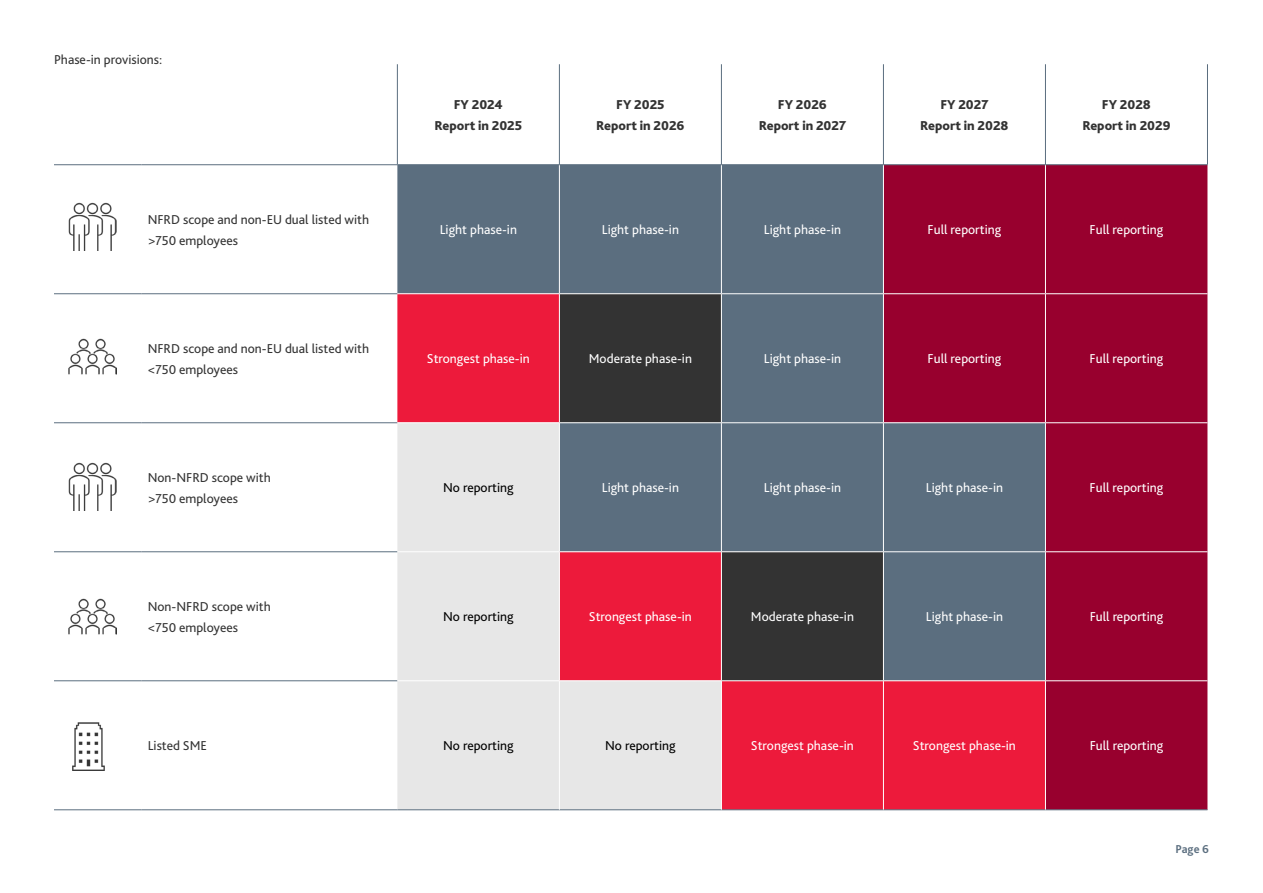
<style>
.page{position:relative;width:1263px;height:893px;background:#fff}
.page>*{position:absolute;margin:0;border:0;box-sizing:border-box;transform-origin:0 0}
.t1{font:13.5px "Bliss Pro";color:#fff}
.t2{font:13.5px/21px "Bliss Pro";color:#333}
.t3{font:800 13.5px/21px "Bliss Pro";color:#333;text-align:center}
.t4{font:13.5px "Bliss Pro";color:#000}
.t5{font:700 12px "Bliss 2";color:#5b6e7f}
</style>
<div class="page">
<div style="left:397px;top:165px;width:486px;height:128px;background:#5b6e7f"></div>
<div style="left:884px;top:165px;width:323px;height:644px;background:#98002e"></div>
<svg style="left:397px;top:294px;width:648px;height:515px;background:#ae324f"></svg>
<svg style="left:560px;top:294px;width:323px;height:386px;background:#475059"></svg>
<svg style="left:397px;top:423px;width:324px;height:386px;background:#d0b1b9"></svg>
<hr style="left:54px;top:809px;width:88px;height:1px;background:#5b6e7f">
<hr style="left:142px;top:809px;width:255px;height:1px;background:#5b6e7f">
<hr style="left:397px;top:809px;width:162px;height:1px;background:#5b6e7f">
<hr style="left:559px;top:809px;width:162px;height:1px;background:#5b6e7f">
<hr style="left:721px;top:809px;width:162px;height:1px;background:#5b6e7f">
<hr style="left:883px;top:809px;width:162px;height:1px;background:#5b6e7f">
<hr style="left:1045px;top:809px;width:162px;height:1px;background:#5b6e7f">
<hr style="left:54px;top:293px;width:88px;height:1px;background:#5b6e7f">
<hr style="left:142px;top:293px;width:255px;height:1px;background:#5b6e7f">
<hr style="left:54px;top:422px;width:88px;height:1px;background:#5b6e7f">
<hr style="left:142px;top:422px;width:255px;height:1px;background:#5b6e7f">
<hr style="left:54px;top:551px;width:88px;height:1px;background:#5b6e7f">
<hr style="left:142px;top:551px;width:255px;height:1px;background:#5b6e7f">
<hr style="left:54px;top:680px;width:88px;height:1px;background:#5b6e7f">
<hr style="left:142px;top:680px;width:255px;height:1px;background:#5b6e7f">
<hr style="left:559px;top:165px;width:1px;height:128px;background:#fff">
<hr style="left:721px;top:165px;width:1px;height:128px;background:#fff">
<hr style="left:1045px;top:165px;width:1px;height:128px;background:#fff">
<hr style="left:559px;top:294px;width:1px;height:128px;background:#fff">
<hr style="left:721px;top:294px;width:1px;height:128px;background:#fff">
<hr style="left:883px;top:293px;width:162px;height:1px;background:#fff">
<hr style="left:883px;top:294px;width:1px;height:128px;background:#fff">
<hr style="left:1045px;top:293px;width:162px;height:1px;background:#fff">
<hr style="left:1045px;top:294px;width:1px;height:128px;background:#fff">
<hr style="left:397px;top:422px;width:162px;height:1px;background:#fff">
<hr style="left:559px;top:422px;width:162px;height:1px;background:#fff">
<hr style="left:559px;top:423px;width:1px;height:128px;background:#fff">
<hr style="left:721px;top:422px;width:162px;height:1px;background:#fff">
<hr style="left:721px;top:423px;width:1px;height:128px;background:#fff">
<hr style="left:883px;top:422px;width:162px;height:1px;background:#fff">
<hr style="left:883px;top:423px;width:1px;height:128px;background:#fff">
<hr style="left:1045px;top:422px;width:162px;height:1px;background:#fff">
<hr style="left:1045px;top:423px;width:1px;height:128px;background:#fff">
<hr style="left:397px;top:551px;width:162px;height:1px;background:#fff">
<hr style="left:559px;top:551px;width:162px;height:1px;background:#fff">
<hr style="left:559px;top:552px;width:1px;height:128px;background:#fff">
<hr style="left:721px;top:551px;width:162px;height:1px;background:#fff">
<hr style="left:721px;top:552px;width:1px;height:128px;background:#fff">
<hr style="left:883px;top:551px;width:162px;height:1px;background:#fff">
<hr style="left:883px;top:552px;width:1px;height:128px;background:#fff">
<hr style="left:1045px;top:551px;width:162px;height:1px;background:#fff">
<hr style="left:1045px;top:552px;width:1px;height:128px;background:#fff">
<hr style="left:397px;top:680px;width:162px;height:1px;background:#fff">
<hr style="left:559px;top:680px;width:162px;height:1px;background:#fff">
<hr style="left:559px;top:681px;width:1px;height:129px;background:#fff">
<hr style="left:721px;top:680px;width:162px;height:1px;background:#fff">
<hr style="left:721px;top:681px;width:1px;height:129px;background:#fff">
<hr style="left:883px;top:680px;width:162px;height:1px;background:#fff">
<hr style="left:883px;top:681px;width:1px;height:129px;background:#fff">
<hr style="left:1045px;top:680px;width:162px;height:1px;background:#fff">
<hr style="left:1045px;top:681px;width:1px;height:129px;background:#fff">
<hr style="left:54px;top:164px;width:88px;height:1px;background:#5b6e7f">
<hr style="left:142px;top:164px;width:255px;height:1px;background:#5b6e7f">
<hr style="left:397px;top:164px;width:162px;height:1px;background:#5b6e7f">
<hr style="left:559px;top:164px;width:162px;height:1px;background:#5b6e7f">
<hr style="left:721px;top:164px;width:162px;height:1px;background:#5b6e7f">
<hr style="left:883px;top:164px;width:162px;height:1px;background:#5b6e7f">
<hr style="left:1045px;top:164px;width:163px;height:1px;background:#5b6e7f">
<hr style="left:397px;top:64px;width:1px;height:101px;background:#5b6e7f">
<hr style="left:559px;top:64px;width:1px;height:101px;background:#5b6e7f">
<hr style="left:721px;top:64px;width:1px;height:101px;background:#5b6e7f">
<hr style="left:883px;top:64px;width:1px;height:101px;background:#5b6e7f">
<hr style="left:1045px;top:64px;width:1px;height:101px;background:#5b6e7f">
<hr style="left:1207px;top:64px;width:1px;height:101px;background:#5b6e7f">
<img style="left:68px;top:202px;width:49px;height:49px">
<img style="left:68px;top:462px;width:49px;height:48px">
<img style="left:68px;top:338px;width:49px;height:37px">
<img style="left:68px;top:598px;width:49px;height:37px">
<img style="left:72px;top:722px;width:33px;height:48px">
<p class="t2" style="left:54px;top:49px;width:110px">Phase-in provisions:</p>
<p class="t3" style="left:435px;top:94px;width:89px">FY 2024<br>Report in 2025</p>
<p class="t3" style="left:596px;top:94px;width:90px">FY 2025<br>Report in 2026</p>
<p class="t3" style="left:759px;top:94px;width:89px">FY 2026<br>Report in 2027</p>
<p class="t3" style="left:920px;top:94px;width:90px">FY 2027<br>Report in 2028</p>
<p class="t3" style="left:1082px;top:94px;width:90px">FY 2028<br>Report in 2029</p>
<p class="t2" style="left:148px;top:209px;width:223px">NFRD scope and non-EU dual listed with &gt;750 employees</p>
<p class="t1" style="left:440px;top:221px;width:79px">Light phase-in</p>
<p class="t1" style="left:602px;top:221px;width:79px">Light phase-in</p>
<p class="t1" style="left:764px;top:221px;width:79px">Light phase-in</p>
<p class="t1" style="left:928px;top:221px;width:75px">Full reporting</p>
<p class="t1" style="left:1090px;top:221px;width:75px">Full reporting</p>
<p class="t2" style="left:148px;top:338px;width:223px">NFRD scope and non-EU dual listed with &lt;750 employees</p>
<p class="t1" style="left:427px;top:351px;width:104px">Strongest phase-in</p>
<p class="t1" style="left:589px;top:351px;width:105px">Moderate phase-in</p>
<p class="t1" style="left:764px;top:351px;width:79px">Light phase-in</p>
<p class="t1" style="left:928px;top:351px;width:75px">Full reporting</p>
<p class="t1" style="left:1090px;top:351px;width:75px">Full reporting</p>
<p class="t2" style="left:148px;top:467px;width:125px">Non-NFRD scope with &gt;750 employees</p>
<p class="t4" style="left:443px;top:480px;width:72px">No reporting</p>
<p class="t1" style="left:602px;top:480px;width:79px">Light phase-in</p>
<p class="t1" style="left:764px;top:480px;width:79px">Light phase-in</p>
<p class="t1" style="left:926px;top:480px;width:79px">Light phase-in</p>
<p class="t1" style="left:1090px;top:480px;width:75px">Full reporting</p>
<p class="t2" style="left:148px;top:596px;width:125px">Non-NFRD scope with &lt;750 employees</p>
<p class="t4" style="left:443px;top:609px;width:72px">No reporting</p>
<p class="t1" style="left:589px;top:609px;width:104px">Strongest phase-in</p>
<p class="t1" style="left:751px;top:609px;width:105px">Moderate phase-in</p>
<p class="t1" style="left:926px;top:609px;width:79px">Light phase-in</p>
<p class="t1" style="left:1090px;top:609px;width:75px">Full reporting</p>
<p class="t2" style="left:148px;top:735px;width:61px">Listed SME</p>
<p class="t4" style="left:443px;top:738px;width:72px">No reporting</p>
<p class="t4" style="left:605px;top:738px;width:72px">No reporting</p>
<p class="t1" style="left:751px;top:738px;width:104px">Strongest phase-in</p>
<p class="t1" style="left:913px;top:738px;width:104px">Strongest phase-in</p>
<p class="t1" style="left:1090px;top:738px;width:75px">Full reporting</p>
<p class="t5" style="left:1175px;top:842px;width:35px">Page 6</p>
</div>
